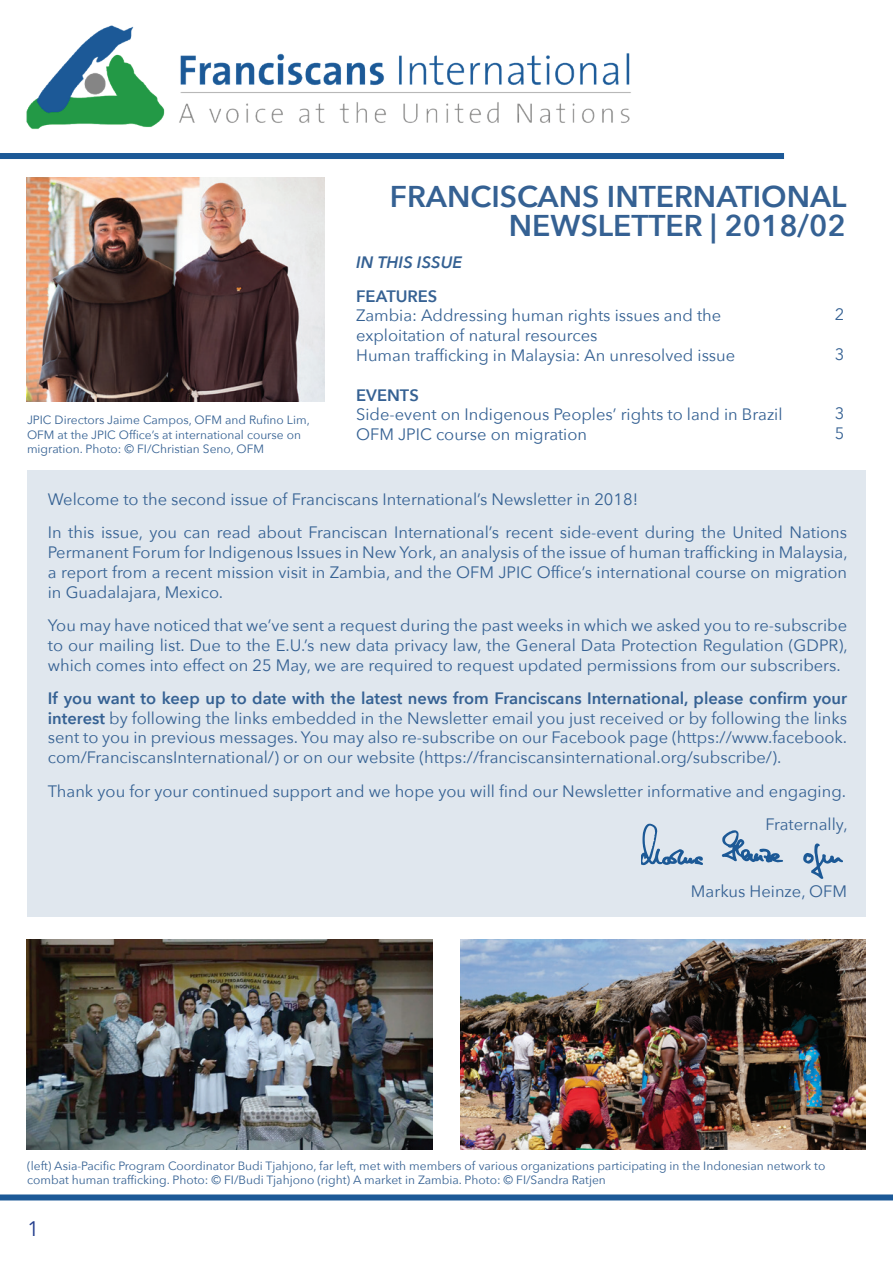
<style>
.page{position:relative;width:893px;height:1263px;background:#fff}
.page>*{position:absolute;margin:0;border:0;box-sizing:border-box;transform-origin:0 0}
.t1{font:600 30px/28.5px "Avenir Next";color:#356193;text-align:right}
.t2{font:21px "Avenir Next";color:#253f8e}
.t3{font:16.5px/19.8px "Avenir Next";color:#356193}
.t4{font:600 16.5px "Avenir Next";color:#356193}
.t5{font:italic 600 16.5px "Avenir Next";color:#356193}
.t6{font:12px/14.4px "Avenir Next";color:#356193}
.s1{font-weight:600}
</style>
<div class="page">
<img style="left:26px;top:25px;width:605px;height:105px">
<div style="left:0;top:153px;width:784px;height:6px;background:#1c5997"></div>
<div style="left:0;top:1194px;width:893px;height:6px;background:#1c5997"></div>
<div style="left:27px;top:470px;width:839px;height:446px;background:#e0e7ee"></div>
<svg style="left:722px;top:830px;width:61px;height:32px"></svg>
<svg style="left:803px;top:843px;width:40px;height:36px"></svg>
<svg style="left:641px;top:823px;width:62px;height:42px"></svg>
<img style="left:27px;top:177px;width:297px;height:225px">
<img style="left:460px;top:939px;width:406px;height:211px">
<img style="left:27px;top:939px;width:405px;height:211px">
<p class="t6" style="left:27px;top:412px;width:284px">JPIC Directors Jaime Campos, OFM and Rufino Lim,<br>OFM at the JPIC Office’s at international course on migration. Photo: © FI/Christian Seno, OFM</p>
<h1 class="t1" style="left:390px;top:182px;width:458px">FRANCISCANS INTERNATIONAL<br>NEWSLETTER | 2018/02</h1>
<p class="t5" style="left:356px;top:248px;width:107px">IN THIS ISSUE</p>
<p class="t4" style="left:356px;top:282px;width:83px">FEATURES</p>
<p class="t3" style="left:356px;top:305px;width:381px">Zambia: Addressing human rights issues and the exploitation of natural resources<br>Human trafficking in Malaysia: An unresolved issue</p>
<p class="t4" style="left:356px;top:381px;width:64px">EVENTS</p>
<p class="t3" style="left:356px;top:404px;width:428px">Side-event on Indigenous Peoples’ rights to land in Brazil<br>OFM JPIC course on migration</p>
<p class="t3" style="left:835px;top:304px;width:11px">2</p>
<p class="t3" style="left:835px;top:343px;width:11px">3</p>
<p class="t3" style="left:835px;top:403px;width:11px">3<br>5</p>
<p class="t3" style="left:48px;top:482px;width:801px;line-height:33.3px">Welcome to the second issue of Franciscans International’s Newsletter in 2018!<br>In this issue, you can read about Franciscan International’s recent side-event during the United Nations</p>
<p class="t3" style="left:48px;top:542px;width:801px;text-align:justify">Permanent Forum for Indigenous Issues in New York, an analysis of the issue of human trafficking in Malaysia, a report from a recent mission visit in Zambia, and the OFM JPIC Office’s international course on migration in Guadalajara, Mexico.</p>
<p class="t3" style="left:48px;top:615px;width:801px;text-align:justify">You may have noticed that we’ve sent a request during the past weeks in which we asked you to re-subscribe to our mailing list. Due to the E.U.’s new data privacy law, the General Data Protection Regulation (GDPR), which comes into effect on 25 May, we are required to request updated permissions from our subscribers.</p>
<p class="t3" style="left:48px;top:687px;width:801px;text-align:justify"><span class="s1">If you want to keep up to date with the latest news from Franciscans International, please confirm your interest</span> by following the links embedded in the Newsletter email you just received or by following the links sent to you in previous messages. You may also re-subscribe on our Facebook page (https://www.facebook. com/FranciscansInternational/) or on our website (https://franciscansinternational.org/subscribe/).</p>
<p class="t3" style="left:48px;top:773px;width:801px;line-height:33.3px;text-align:right">Thank you for your continued support and we hope you will find our Newsletter informative and engaging.<br>Fraternally,</p>
<p class="t3" style="left:691px;top:880px;width:158px">Markus Heinze, OFM</p>
<p class="t6" style="left:27px;top:1158px;width:800px">(left) Asia-Pacific Program Coordinator Budi Tjahjono, far left, met with members of various organizations participating in the Indonesian network to combat human trafficking. Photo: © FI/Budi Tjahjono (right) A market in Zambia. Photo: © FI/Sandra Ratjen</p>
<p class="t2" style="left:27px;top:1211px;width:14px">1</p>
</div>
